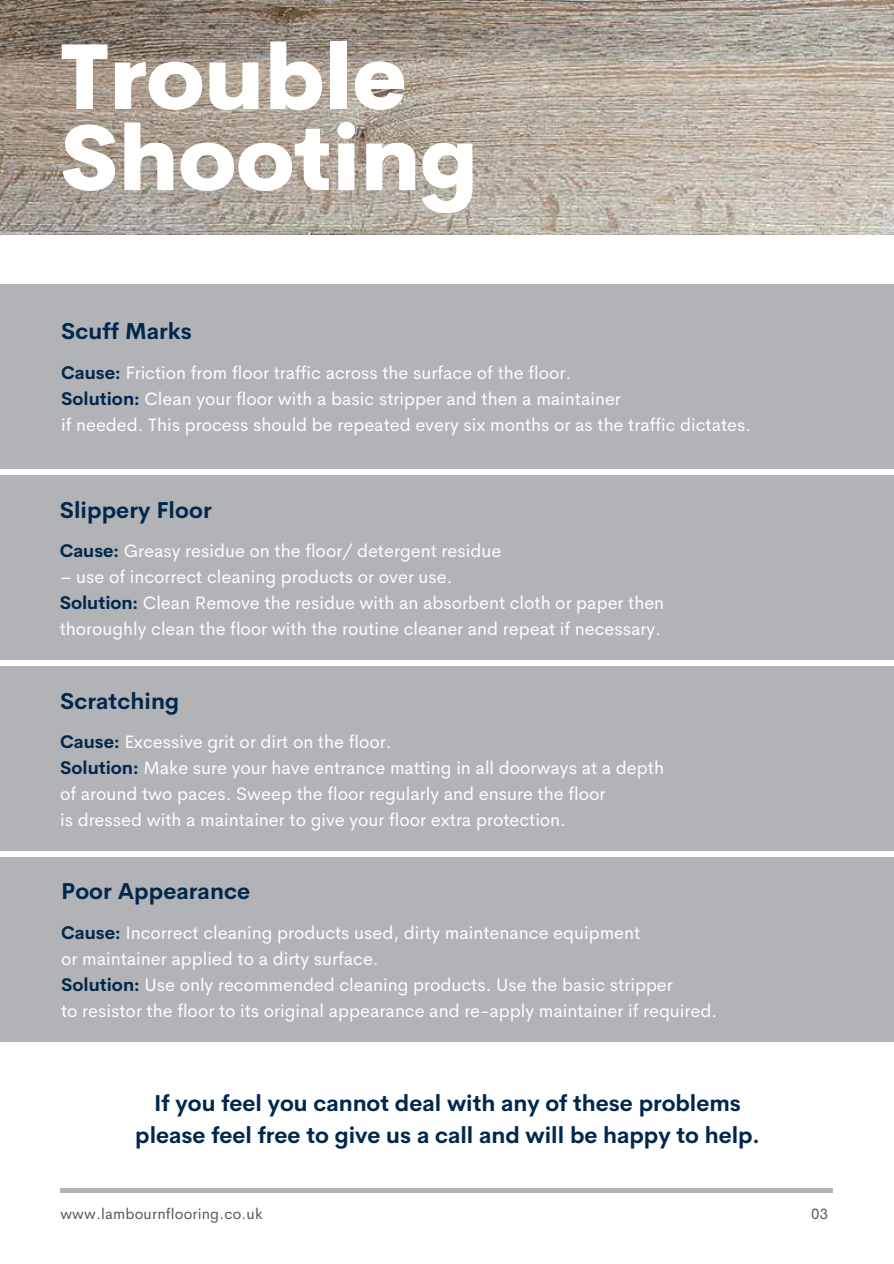
<style>
.page{position:relative;width:894px;height:1264px;background:#fff}
.page>*{position:absolute;margin:0;border:0;box-sizing:border-box;transform-origin:0 0}
.t1{font:800 90px/81px "Cerebri Sans";letter-spacing:.005em;color:#fff}
.t2{font:700 22.5px/32.7px "Cerebri Sans";color:#01284c;text-align:center}
.t3{font:18px/25.8px "Cerebri Sans";color:#fff}
.t4{font:15px "Cerebri Sans";letter-spacing:.01em;color:#58585a}
.s1{font-weight:700;color:#01284c}
</style>
<div class="page">
<hr style="left:60px;top:1188px;width:772px;height:4px;background:#b1b3b6">
<img style="left:0;top:1px;width:893px;height:234px">
<div style="left:0;top:857px;width:893px;height:184px;background:#b1b3b6"></div>
<div style="left:0;top:475px;width:893px;height:184px;background:#b1b3b6"></div>
<div style="left:0;top:666px;width:893px;height:184px;background:#b1b3b6"></div>
<div style="left:0;top:284px;width:893px;height:184px;background:#b1b3b6"></div>
<h3 class="t1" style="left:60px;top:37px;width:419px">Trouble<br>Shooting</h3>
<h3 class="t2" style="left:61px;top:315px;width:132px">Scuff Marks</h3>
<h2 class="t3" style="left:61px;top:359px;width:691px"><span class="s1">Cause:</span> Friction from floor traffic across the surface of the floor.<br><span class="s1">Solution:</span> Clean your floor with a basic stripper and then a maintainer<br>if needed. This process should be repeated every six months or as the traffic dictates.</h2>
<h3 class="t2" style="left:60px;top:493px;width:153px">Slippery Floor</h3>
<h2 class="t3" style="left:60px;top:537px;width:443px"><span class="s1">Cause:</span> Greasy residue on the floor/ detergent residue</h2>
<h2 class="t3" style="left:60px;top:563px;width:606px">– use of incorrect cleaning products or over use.<br><span class="s1">Solution:</span> Clean Remove the residue with an absorbent cloth or paper then thoroughly clean the floor with the routine cleaner and repeat if necessary.</h2>
<h3 class="t2" style="left:60px;top:684px;width:120px">Scratching</h3>
<h2 class="t3" style="left:60px;top:728px;width:605px"><span class="s1">Cause:</span> Excessive grit or dirt on the floor.<br><span class="s1">Solution:</span> Make sure your have entrance matting in all doorways at a depth of around two paces. Sweep the floor regularly and ensure the floor<br>is dressed with a maintainer to give your floor extra protection.</h2>
<h1 class="t2" style="left:61px;top:875px;width:190px">Poor Appearance</h1>
<h2 class="t3" style="left:61px;top:919px;width:657px"><span class="s1">Cause:</span> Incorrect cleaning products used, dirty maintenance equipment<br>or maintainer applied to a dirty surface.<br><span class="s1">Solution:</span> Use only recommended cleaning products. Use the basic stripper<br>to resistor the floor to its original appearance and re-apply maintainer if required.</h2>
<h2 class="t2" style="left:135px;top:1086px;width:625px">If you feel you cannot deal with any of these problems please feel free to give us a call and will be happy to help.</h2>
<p class="t4" style="left:60px;top:1204px;width:204px">www.lambournflooring.co.uk</p>
<p class="t4" style="left:811px;top:1204px;width:18px">03</p>
</div>
